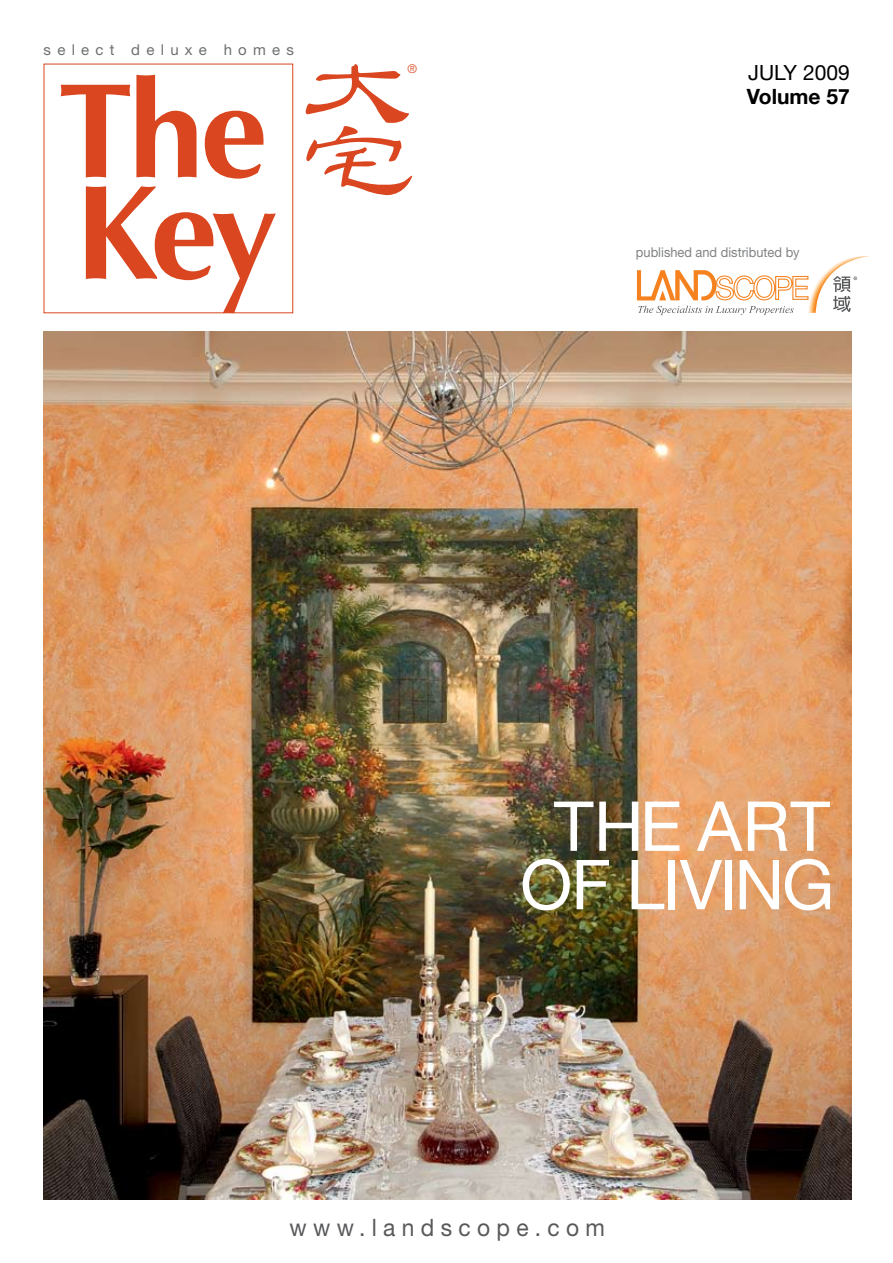
<style>
.page{position:relative;width:893px;height:1263px;background:#fff}
.page>*{position:absolute;margin:0;border:0;box-sizing:border-box;transform-origin:0 0}
.t1{font:69px/58.3px "Helvetica Neue";letter-spacing:-.02em;color:#fff;text-align:center}
.t2{font:24px "Helvetica Neue";letter-spacing:.28em;color:#58595b;scale:.95 1}
.t3{font:21px "Helvetica Neue";color:#000}
.t4{font:700 21px "Helvetica Neue";color:#000}
.t5{font:15px "Helvetica Neue";letter-spacing:.415em;color:#6d6f71}
.t6{font:13.5px "Helvetica Neue";color:#808284;scale:.95 1}
.t7{font:300 12px "Helvetica Neue";color:#d9461f}
</style>
<div class="page">
<img style="left:43px;top:332px;width:808px;height:867px">
<svg style="left:637px;top:256px;width:232px;height:59px"></svg>
<svg style="left:61px;top:85px;width:69px;height:92px"></svg>
<svg style="left:136px;top:75px;width:61px;height:102px"></svg>
<svg style="left:205px;top:111px;width:59px;height:68px"></svg>
<svg style="left:86px;top:186px;width:190px;height:125px"></svg>
<svg style="left:306px;top:64px;width:106px;height:131px"></svg>
<p class="t5" style="left:44px;top:41px;width:252px">select deluxe homes</p>
<p class="t7" style="left:407px;top:61px;width:11px">®</p>
<h3 class="t3" style="left:748px;top:60px;width:103px">JULY 2009</h3>
<h3 class="t4" style="left:747px;top:84px;width:105px">Volume 57</h3>
<p class="t6" style="left:636px;top:244px;width:174px">published and distributed by</p>
<h1 class="t1" style="left:520px;top:796px;width:316px">THE ART<br>OF LIVING</h1>
<h2 class="t2" style="left:290px;top:1213px;width:334px">www.landscope.com</h2>
</div>
